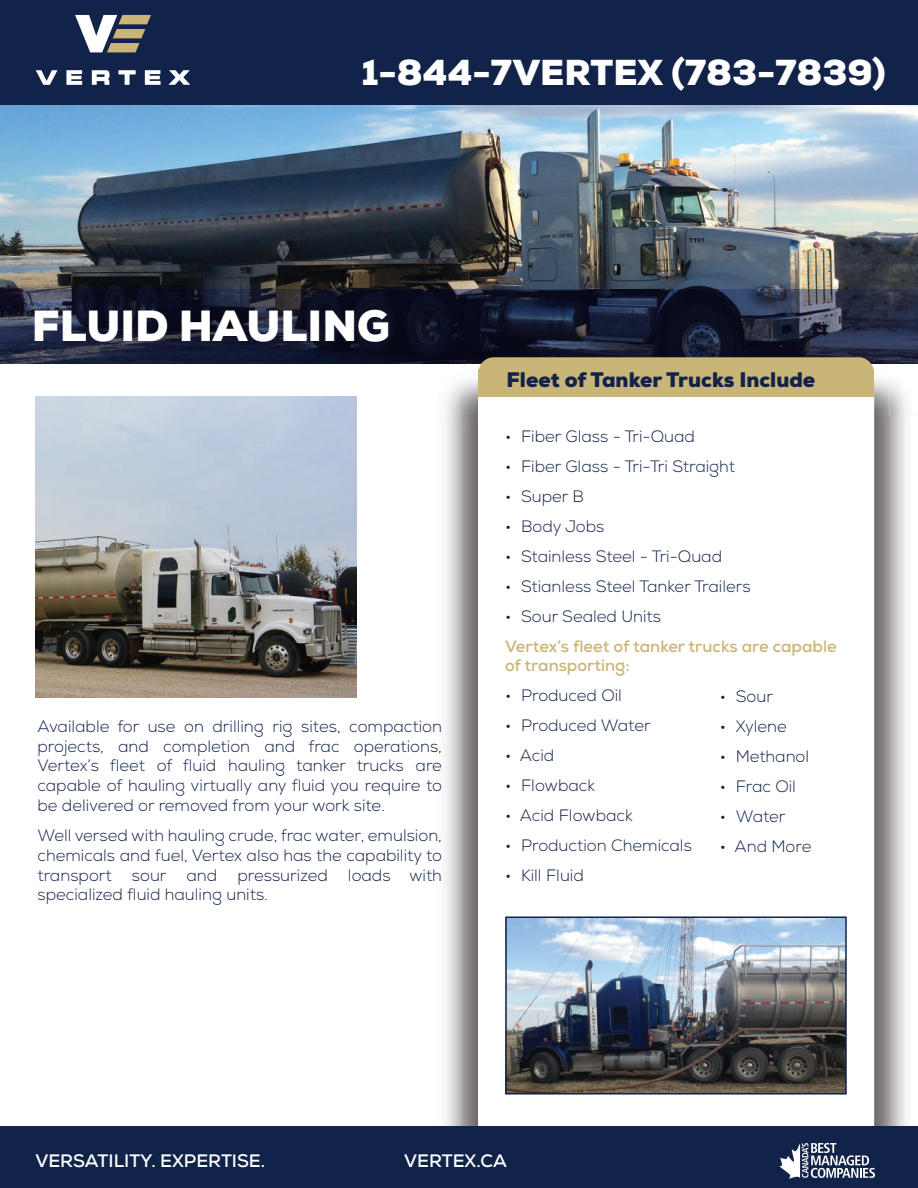
<style>
.page{position:relative;width:918px;height:1188px;background:#fff}
.page>*{position:absolute;margin:0;border:0;box-sizing:border-box;transform-origin:0 0}
.t1{font:900 43.5px "Nexa";color:#fff}
.t2{font:900 36px "Nexa";color:#fff}
.t3{font:900 21px "Nexa";color:#122349}
.t4{font:700 18px "Nexa";color:#fff}
.t5{font:300 16.5px/19.8px "Nexa";color:#132249;text-align:justify}
.t6{font:700 16.5px/19.8px "Nexa";color:#cab577}
</style>
<div class="page">
<div style="left:0;top:0;width:918px;height:106px;background:#122349"></div>
<svg style="left:75px;top:15px;width:76px;height:37px"></svg>
<svg style="left:36px;top:70px;width:22px;height:15px"></svg>
<svg style="left:66px;top:70px;width:16px;height:15px"></svg>
<svg style="left:92px;top:70px;width:18px;height:15px"></svg>
<svg style="left:118px;top:70px;width:18px;height:15px"></svg>
<svg style="left:145px;top:70px;width:16px;height:15px"></svg>
<svg style="left:168px;top:70px;width:22px;height:15px"></svg>
<img style="left:0;top:105px;width:918px;height:185px">
<img style="left:0;top:290px;width:918px;height:74px">
<img style="left:35px;top:396px;width:321px;height:302px">
<img style="left:889px;top:381px;width:20px;height:35px">
<img style="left:874px;top:416px;width:33px;height:710px">
<img style="left:462px;top:365px;width:427px;height:52px">
<img style="left:462px;top:416px;width:16px;height:710px">
<div style="left:478px;top:359px;width:396px;height:781px;background:#fff;border-radius:15px"></div>
<div style="left:478px;top:357px;width:396px;height:31px;background:#cab578;border-radius:15px"></div>
<div style="left:478px;top:370px;width:396px;height:27px;background:#cab578"></div>
<div style="left:0;top:1126px;width:918px;height:62px;background:#122349"></div>
<svg style="left:779px;top:1142px;width:96px;height:37px"></svg>
<img style="left:508px;top:919px;width:336px;height:173px">
<div style="left:505px;top:916px;width:342px;height:179px;border:2px solid #132249"></div>
<h2 class="t2" style="left:362px;top:50px;width:525px">1-844-7VERTEX (783-7839)</h2>
<h1 class="t1" style="left:32px;top:298px;width:360px">FLUID HAULING</h1>
<p class="t5" style="left:38px;top:717px;width:406px">Available for use on drilling rig sites, compaction projects, and completion and frac operations, Vertex’s fleet of fluid hauling tanker trucks are capable of hauling virtually any fluid you require to be delivered or removed from your work site.</p>
<p class="t5" style="left:38px;top:826px;width:406px">Well versed with hauling crude, frac water, emulsion, chemicals and fuel, Vertex also has the capability to transport sour and pressurized loads with specialized fluid hauling units.</p>
<p class="t3" style="left:507px;top:366px;width:310px">Fleet of Tanker Trucks Include</p>
<p class="t5" style="left:505px;top:426px;width:191px">• Fiber Glass - Tri-Quad</p>
<p class="t5" style="left:505px;top:456px;width:231px">• Fiber Glass - Tri-Tri Straight</p>
<p class="t5" style="left:505px;top:486px;width:80px">• Super B</p>
<p class="t5" style="left:505px;top:516px;width:101px">• Body Jobs</p>
<p class="t5" style="left:505px;top:546px;width:219px">• Stainless Steel - Tri-Quad</p>
<p class="t5" style="left:505px;top:576px;width:247px">• Stianless Steel Tanker Trailers</p>
<p class="t5" style="left:505px;top:606px;width:158px">• Sour Sealed Units</p>
<p class="t6" style="left:505px;top:636px;width:333px">Vertex’s fleet of tanker trucks are capable of transporting:</p>
<p class="t5" style="left:505px;top:686px;width:118px">• Produced Oil</p>
<p class="t5" style="left:505px;top:716px;width:147px">• Produced Water</p>
<p class="t5" style="left:505px;top:746px;width:51px">• Acid</p>
<p class="t5" style="left:505px;top:776px;width:92px">• Flowback</p>
<p class="t5" style="left:505px;top:806px;width:129px">• Acid Flowback</p>
<p class="t5" style="left:505px;top:836px;width:188px">• Production Chemicals</p>
<p class="t5" style="left:505px;top:866px;width:80px">• Kill Fluid</p>
<p class="t5" style="left:720px;top:687px;width:55px">• Sour</p>
<p class="t5" style="left:720px;top:717px;width:69px">• Xylene</p>
<p class="t5" style="left:720px;top:747px;width:91px">• Methanol</p>
<p class="t5" style="left:720px;top:777px;width:78px">• Frac Oil</p>
<p class="t5" style="left:720px;top:807px;width:67px">• Water</p>
<p class="t5" style="left:720px;top:837px;width:93px">• And More</p>
<p class="t4" style="left:35px;top:1150px;width:231px">VERSATILITY. EXPERTISE.</p>
<p class="t4" style="left:404px;top:1150px;width:104px">VERTEX.CA</p>
</div>
